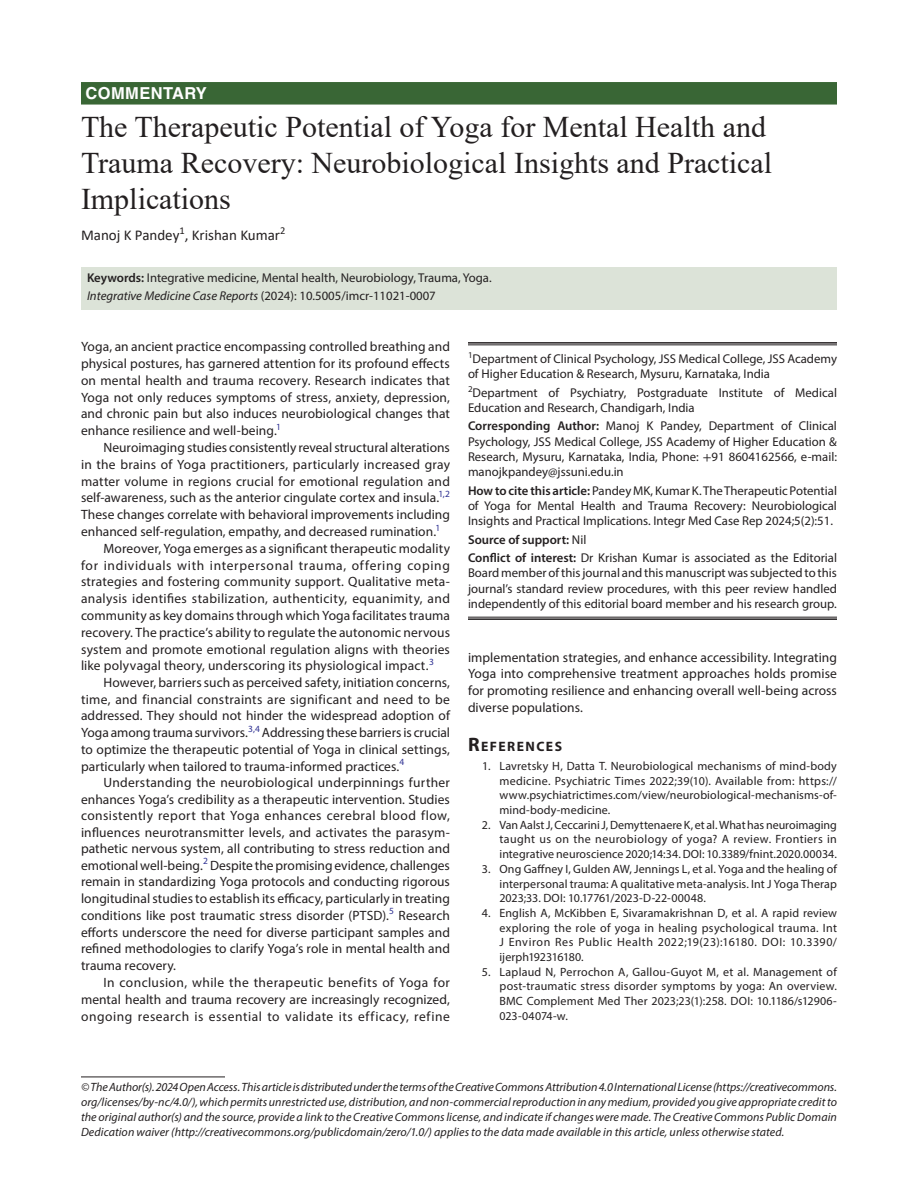
<style>
.page{position:relative;width:918px;height:1188px;background:#fff}
.page>*{position:absolute;margin:0;border:0;box-sizing:border-box;transform-origin:0 0}
.t1{font:30px/36px "Times New Roman";color:#231f20}
.ArticleType{font:700 16.5px "Helvetica LT Std";letter-spacing:.025em;color:#fff}
.AuthorName{font:15px "Calibri";color:#231f20}
.Head-1{font:700 13.65px "Myriad Pro";letter-spacing:.105em;color:#231f20}
.Para-Indent{font:13.5px/16.6px "Myriad Pro";letter-spacing:.005em;color:#231f20;text-align:justify}
.Para-NoIndent{font:13.5px/16.8px "Myriad Pro";color:#231f20;text-align:justify}
.COI{font:12.75px/15.3px "Myriad Pro";color:#231f20;text-align:justify}
.Corresponding_Author{font:12.75px/15.3px "Myriad Pro";color:#231f20;text-align:justify}
.How_to_Cite{font:12.75px/15.5px "Myriad Pro";color:#231f20;text-align:justify}
.Affiliation-first{font:12.75px/15.3px "Myriad Pro";color:#231f20}
.Affiliation{font:12.75px/15.3px "Myriad Pro";color:#231f20}
.Keywords{font:12.75px "Myriad Pro";color:#231f20}
.JT_DOI{font:italic 12.75px "Myriad Pro";color:#231f20}
.Source{font:600 12.75px "Myriad Pro";color:#231f20}
.References{font:12px/14.7px "Myriad Pro";letter-spacing:.01em;color:#231f20;text-align:justify}
.FootNote{font:italic 12px/15px "Myriad Pro";letter-spacing:.005em;color:#231f20;text-align:justify}
.s1{font-weight:600}
.s2{font-style:normal}
.s3{font-family:"STIX General"}
.s4{font-weight:400}
.s5{font-size:19.5px}
</style>
<div class="page">
<div style="left:81px;top:82px;width:756px;height:23px;background:#396635"></div>
<div style="left:81px;top:267px;width:756px;height:24px;background:#dce3d8"></div>
<div style="left:81px;top:285px;width:756px;height:24px;background:#dce3d8"></div>
<hr style="left:81px;top:1077px;width:144px;height:1px;background:#231f20">
<hr style="left:468px;top:342px;width:369px;height:2px;background:#231f20">
<hr style="left:468px;top:345px;width:369px;height:1px;background:#231f20">
<hr style="left:468px;top:617px;width:369px;height:1px;background:#231f20">
<hr style="left:468px;top:618px;width:369px;height:2px;background:#231f20">
<p class="ArticleType" style="left:86px;top:83px;width:123px">COMMENTARY</p>
<p class="t1" style="left:81px;top:108px;width:693px">The Therapeutic Potential of Yoga for Mental Health and<br>Trauma Recovery: Neurobiological Insights and Practical<br>Implications</p>
<p class="AuthorName" style="left:81px;top:225px;width:206px">Manoj K Pandey<sup>1</sup>, Krishan Kumar<sup>2</sup></p>
<p class="Keywords" style="left:87px;top:270px;width:406px"><span class="s1">Keywords:</span> Integrative medicine, Mental health, Neurobiology, Trauma, Yoga.</p>
<p class="JT_DOI" style="left:87px;top:288px;width:350px">Integrative Medicine Case Reports <span class="s2">(2024): 10.5005/imcr-11021-0007</span></p>
<p class="Para-NoIndent" style="left:81px;top:338px;width:371px">Yoga, an ancient practice encompassing controlled breathing and physical postures, has garnered attention for its profound effects on mental health and trauma recovery. Research indicates that Yoga not only reduces symptoms of stress, anxiety, depression, and chronic pain but also induces neurobiological changes that enhance resilience and well-being.<sup>1</sup></p>
<p class="Para-Indent" style="left:81px;top:439px;width:371px;text-indent:22px">Neuroimaging studies consistently reveal structural alterations in the brains of Yoga practitioners, particularly increased gray matter volume in regions crucial for emotional regulation and self-awareness, such as the anterior cingulate cortex and insula.<sup>1,2<br></sup>These changes correlate with behavioral improvements including enhanced self-regulation, empathy, and decreased rumination.<sup>1</sup></p>
<p class="Para-Indent" style="left:81px;top:540px;width:371px;text-indent:22px">Moreover, Yoga emerges as a significant therapeutic modality for individuals with interpersonal trauma, offering coping strategies and fostering community support. Qualitative meta&shy;analysis identifies stabilization, authenticity, equanimity, and community as key domains through which Yoga facilitates trauma recovery. The practice’s ability to regulate the autonomic nervous system and promote emotional regulation aligns with theories like polyvagal theory, underscoring its physiological impact.<sup>3</sup></p>
<p class="Para-Indent" style="left:81px;top:674px;width:371px;text-indent:22px">However, barriers such as perceived safety, initiation concerns, time, and financial constraints are significant and need to be addressed. They should not hinder the widespread adoption of Yoga among trauma survivors.<sup>3,4</sup> Addressing these barriers is crucial to optimize the therapeutic potential of Yoga in clinical settings, particularly when tailored to trauma-informed practices.<sup>4</sup></p>
<p class="Para-Indent" style="left:81px;top:774px;width:371px;text-indent:22px">Understanding the neurobiological underpinnings further enhances Yoga’s credibility as a therapeutic intervention. Studies consistently report that Yoga enhances cerebral blood flow, influences neurotransmitter levels, and activates the parasym&shy;pathetic nervous system, all contributing to stress reduction and emotional well-being.<sup>2</sup> Despite the promising evidence, challenges remain in standardizing Yoga protocols and conducting rigorous longitudinal studies to establish its efficacy, particularly in treating conditions like post traumatic stress disorder (PTSD).<sup>5</sup> Research efforts underscore the need for diverse participant samples and refined methodologies to clarify Yoga’s role in mental health and trauma recovery.</p>
<p class="Para-Indent" style="left:81px;top:974px;width:371px;text-indent:22px">In conclusion, while the therapeutic benefits of Yoga for mental health and trauma recovery are increasingly recognized, ongoing research is essential to validate its efficacy, refine</p>
<p class="Affiliation-first" style="left:468px;top:351px;width:371px"><sup>1</sup>Department of Clinical Psychology, JSS Medical College, JSS Academy of Higher Education &amp; Research, Mysuru, Karnataka, India</p>
<p class="Affiliation" style="left:468px;top:385px;width:371px"><sup>2</sup>Department of Psychiatry, Postgraduate Institute of Medical<br>Education and Research, Chandigarh, India</p>
<p class="Corresponding_Author" style="left:468px;top:418px;width:371px"><span class="s1">Corresponding Author:</span> Manoj K Pandey, Department of Clinical Psychology, JSS Medical College, JSS Academy of Higher Education &amp; Research, Mysuru, Karnataka, India, Phone: <span class="s3">+</span>91 8604162566, e-mail: manojkpandey@jssuni.edu.in</p>
<p class="How_to_Cite" style="left:468px;top:482px;width:371px"><span class="s1">How to cite this article:</span> Pandey MK, Kumar K. The Therapeutic Potential of Yoga for Mental Health and Trauma Recovery: Neurobiological Insights and Practical Implications. Integr Med Case Rep 2024;5(2):51.</p>
<p class="Source" style="left:468px;top:531px;width:120px">Source of support: <span class="s4">Nil</span></p>
<p class="COI" style="left:468px;top:550px;width:371px"><span class="s1">Conflict of interest:</span> Dr Krishan Kumar is associated as the Editorial Board member of this journal and this manuscript was subjected to this journal’s standard review procedures, with this peer review handled independently of this editorial board member and his research group.</p>
<p class="Para-Indent" style="left:468px;top:649px;width:370px">implementation strategies, and enhance accessibility. Integrating Yoga into comprehensive treatment approaches holds promise for promoting resilience and enhancing overall well-being across diverse populations.</p>
<p class="Head-1" style="left:468px;top:737px;width:96px"><span class="s5">R</span>EFERENCES</p>
<p class="References" style="left:500px;top:758px;width:339px;text-indent:-17px">1. Lavretsky H, Datta T. Neurobiological mechanisms of mind-body medicine. Psychiatric Times 2022;39(10). Available from: https:// www.psychiatrictimes.com/view/neurobiological-mechanisms-of&shy;mind-body-medicine.</p>
<p class="References" style="left:500px;top:817px;width:339px;text-indent:-18px">2. Van Aalst J, Ceccarini J, Demyttenaere K, et al. What has neuroimaging taught us on the neurobiology of yoga? A review. Frontiers in integrative neuroscience 2020;14:34. DOI: 10.3389/fnint.2020.00034.</p>
<p class="References" style="left:500px;top:861px;width:339px;text-indent:-18px">3. Ong Gaffney I, Gulden AW, Jennings L, et al. Yoga and the healing of interpersonal trauma: A qualitative meta-analysis. Int J Yoga Therap 2023;33. DOI: 10.17761/2023-D-22-00048.</p>
<p class="References" style="left:500px;top:905px;width:339px;text-indent:-18px">4. English A, McKibben E, Sivaramakrishnan D, et al. A rapid review exploring the role of yoga in healing psychological trauma. Int J Environ Res Public Health 2022;19(23):16180. DOI: 10.3390/ ijerph192316180.</p>
<p class="References" style="left:500px;top:964px;width:339px;text-indent:-18px">5. Laplaud N, Perrochon A, Gallou-Guyot M, et al. Management of post-traumatic stress disorder symptoms by yoga: An overview.<br>BMC Complement Med Ther 2023;23(1):258. DOI: 10.1186/s12906- 023-04074-w.</p>
<p class="FootNote" style="left:81px;top:1079px;width:758px">© The Author(s). 2024 Open Access. This article is distributed under the terms of the Creative Commons Attribution 4.0 International License (https://creativecommons. org/licenses/by-nc/4.0/), which permits unrestricted use, distribution, and non-commercial reproduction in any medium, provided you give appropriate credit to the original author(s) and the source, provide a link to the Creative Commons license, and indicate if changes were made. The Creative Commons Public Domain Dedication waiver (http://creativecommons.org/publicdomain/zero/1.0/) applies to the data made available in this article, unless otherwise stated.</p>
</div>
